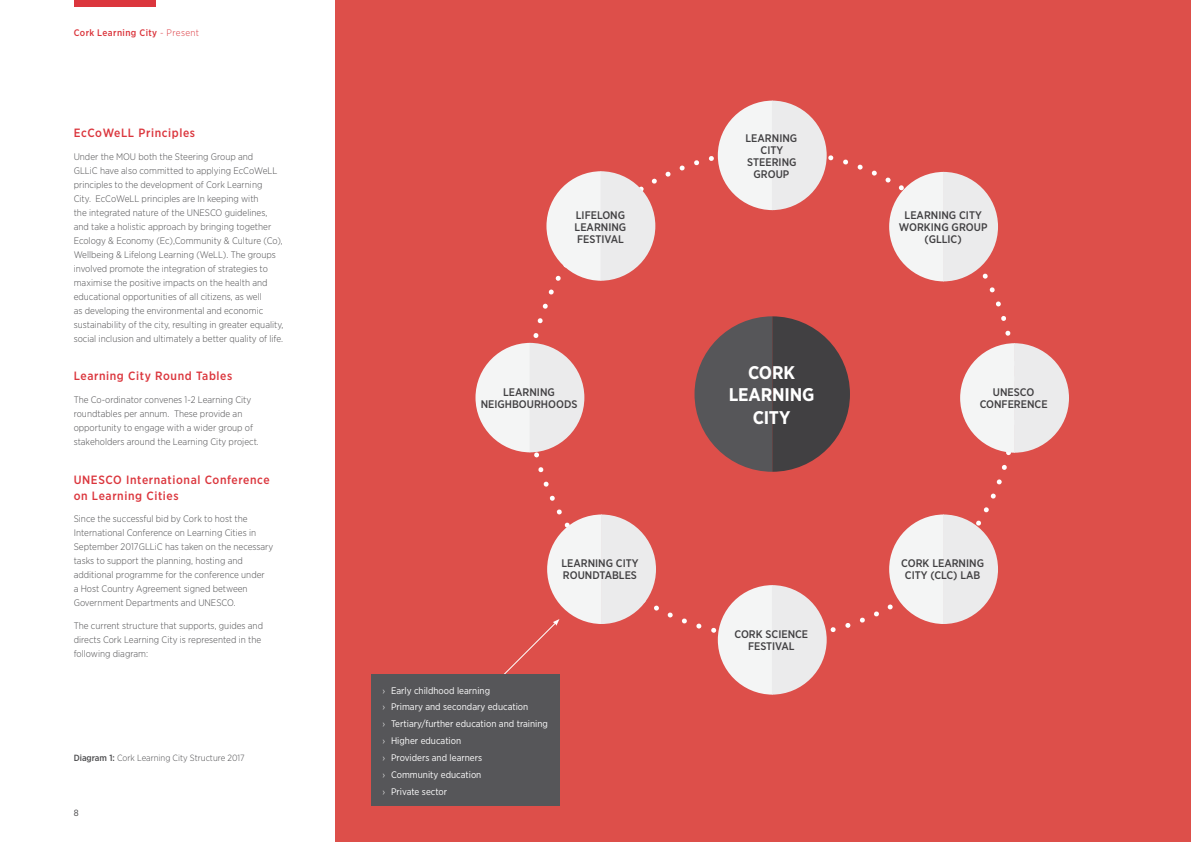
<style>
.page{position:relative;width:1191px;height:842px;background:#fff}
.page>*{position:absolute;margin:0;border:0;box-sizing:border-box;transform-origin:0 0}
.t1{font:700 18.3px/22.9px "Gotham Narrow";letter-spacing:-.005em;color:#fff;text-align:center}
.t2{font:500 12px/16px "Gotham Narrow";letter-spacing:.05em;color:#db363d}
.t3{font:500 11px/12px "Gotham Narrow";color:#414042;text-align:center}
.t4{font:300 9.5px/14px "Gotham Narrow";color:#4d4d4f}
.t5{font:9.5px/16.8px "Gotham Narrow";color:#fff}
.t6{font:500 9.5px "Gotham Narrow";letter-spacing:.04em;color:#db363d}
.t7{font:300 9px "Gotham Narrow";color:#4d4d4f}
.t8{font:9px "Gotham Narrow";color:#414042}
.s1{font-weight:300}
.s2{font-weight:500}
</style>
<div class="page">
<div style="left:74px;top:0;width:82px;height:7px;background:#db363d"></div>
<div style="left:335px;top:0;width:856px;height:842px;background:#dd4f4a"></div>
<svg style="left:826px;top:453px;width:185px;height:189px"></svg>
<svg style="left:774px;top:147px;width:237px;height:189px"></svg>
<svg style="left:527px;top:152px;width:191px;height:191px"></svg>
<svg style="left:525px;top:452px;width:193px;height:190px"></svg>
<svg style="left:475px;top:343px;width:109px;height:109px"></svg>
<div style="left:371px;top:675px;width:188px;height:131px;background:#565659"></div>
<svg style="left:718px;top:101px;width:108px;height:109px"></svg>
<svg style="left:491px;top:514px;width:165px;height:173px"></svg>
<svg style="left:889px;top:514px;width:109px;height:110px"></svg>
<svg style="left:960px;top:343px;width:109px;height:110px"></svg>
<svg style="left:718px;top:585px;width:108px;height:110px"></svg>
<svg style="left:546px;top:171px;width:109px;height:110px"></svg>
<svg style="left:889px;top:172px;width:109px;height:109px"></svg>
<svg style="left:694px;top:316px;width:156px;height:156px"></svg>
<p class="t6" style="left:74px;top:27px;width:127px">Cork Learning City <span class="s1">- Present</span></p>
<p class="t2" style="left:74px;top:125px;width:123px">EcCoWeLL Principles</p>
<p class="t4" style="left:74px;top:149px;width:211px">Under the MOU both the Steering Group and<br>GLLiC have also committed to applying EcCoWeLL principles to the development of Cork Learning<br>City. EcCoWeLL principles are In keeping with<br>the integrated nature of the UNESCO guidelines, and take a holistic approach by bringing together Ecology &amp; Economy (Ec),Community &amp; Culture (Co), Wellbeing &amp; Lifelong Learning (WeLL). The groups involved promote the integration of strategies to maximise the positive impacts on the health and educational opportunities of all citizens, as well<br>as developing the environmental and economic sustainability of the city, resulting in greater equality, social inclusion and ultimately a better quality of life.</p>
<p class="t2" style="left:74px;top:368px;width:160px">Learning City Round Tables</p>
<p class="t4" style="left:74px;top:392px;width:187px">The Co-ordinator convenes 1-2 Learning City roundtables per annum. These provide an opportunity to engage with a wider group of stakeholders around the Learning City project.</p>
<p class="t2" style="left:74px;top:471px;width:197px">UNESCO International Conference on Learning Cities</p>
<p class="t4" style="left:74px;top:511px;width:201px">Since the successful bid by Cork to host the International Conference on Learning Cities in September 2017GLLiC has taken on the necessary tasks to support the planning, hosting and additional programme for the conference under<br>a Host Country Agreement signed between Government Departments and UNESCO.</p>
<p class="t4" style="left:74px;top:618px;width:191px">The current structure that supports, guides and directs Cork Learning City is represented in the following diagram:</p>
<p class="t7" style="left:74px;top:752px;width:172px"><span class="s2">Diagram 1:</span> Cork Learning City Structure 2017</p>
<p class="t8" style="left:74px;top:807px;width:6px">8</p>
<p class="t3" style="left:574px;top:209px;width:53px;text-align:justify">LIFELONG LEARNING FESTIVAL</p>
<p class="t3" style="left:481px;top:386px;width:98px">LEARNING<br>NEIGHBOURHOODS</p>
<p class="t3" style="left:745px;top:132px;width:53px">LEARNING<br>CITY<br>STEERING<br>GROUP</p>
<h1 class="t1" style="left:728px;top:360px;width:87px">CORK<br>LEARNING<br>CITY</h1>
<p class="t3" style="left:899px;top:209px;width:90px">LEARNING CITY<br>WORKING GROUP (GLLIC)</p>
<p class="t3" style="left:979px;top:386px;width:69px">UNESCO<br>CONFERENCE</p>
<p class="t3" style="left:561px;top:557px;width:79px;text-align:left">LEARNING CITY<br>ROUNDTABLES</p>
<p class="t3" style="left:901px;top:557px;width:84px">CORK LEARNING<br>CITY (CLC) LAB</p>
<p class="t5" style="left:382px;top:682px;width:167px"><span class="s1">›</span> Early childhood learning<br><span class="s1">›</span> Primary and secondary education<br><span class="s1">›</span> Tertiary/further education and training <span class="s1">›</span> Higher education<br><span class="s1">›</span> Providers and learners<br><span class="s1">›</span> Community education<br><span class="s1">›</span> Private sector</p>
<p class="t3" style="left:734px;top:628px;width:75px">CORK SCIENCE<br>FESTIVAL</p>
</div>
